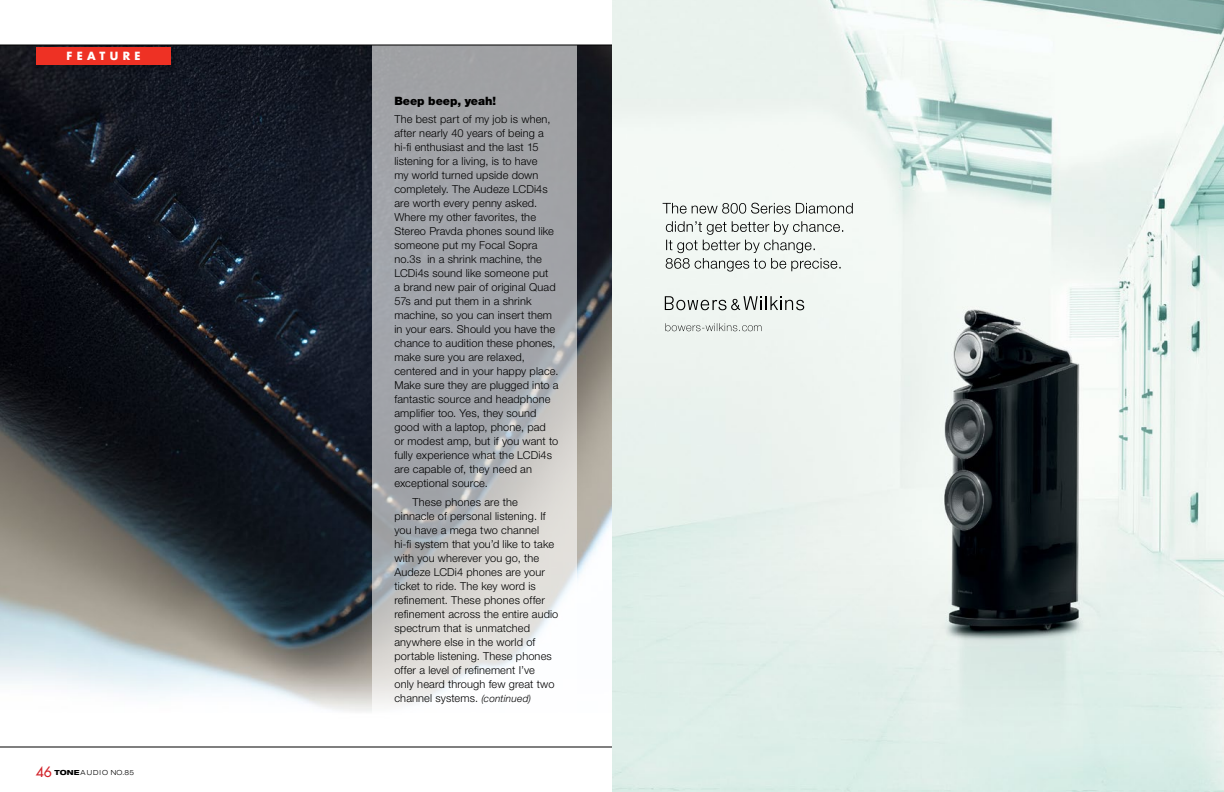
<style>
.page{position:relative;width:1224px;height:792px;background:#fff}
.page>*{position:absolute;margin:0;border:0;box-sizing:border-box;transform-origin:0 0}
.t1{font:900 11.5px "Helvetica Neue LT Std";letter-spacing:-.005em;color:#000}
.t2{font:300 11px/14px "Helvetica Neue LT Std";letter-spacing:.01em;color:#000}
.t3{font:700 11px "Futura Std";letter-spacing:.4em;color:#fff}
.t4{font:300 expanded 7px "Helvetica Neue LT Std";color:#000}
.s1{font-family:"Futura Std";font-weight:500;font-stretch:normal;font-size:14px;color:#d2232a}
.s2{font-weight:800}
.s3{font-style:italic;font-size:10px}
</style>
<div class="page">
<img style="left:0;top:46px;width:612px;height:701px">
<svg style="left:372px;top:44px;width:205px;height:703px;background:#b9babc"></svg>
<div style="left:34px;top:45px;width:146px;height:29px;background:#12161e"></div>
<div style="left:36px;top:47px;width:135px;height:18px;background:#ee3124"></div>
<hr style="left:0;top:747px;width:616px;height:1px;background:#000">
<hr style="left:0;top:45px;width:619px;height:1px;background:#000">
<img style="left:612px;top:0;width:612px;height:792px">
<svg style="left:665px;top:296px;width:139px;height:14px"></svg>
<svg style="left:666px;top:221px;width:177px;height:51px"></svg>
<svg style="left:663px;top:203px;width:190px;height:11px"></svg>
<svg style="left:665px;top:323px;width:96px;height:8px"></svg>
<p class="t3" style="left:66px;top:49px;width:76px">FEATURE</p>
<p class="t4" style="left:36px;top:768px;width:100px"><span class="s1">46</span> <span class="s2">TONE</span> A U D I O NO.85</p>
<p class="t1" style="left:394px;top:94px;width:103px">Beep beep, yeah!</p>
<p class="t2" style="left:394px;top:112px;width:166px">The best part of my job is when, after nearly 40 years of being a hi-fi enthusiast and the last 15 listening for a living, is to have<br>my world turned upside down completely. The Audeze LCDi4s are worth every penny asked.<br>Where my other favorites, the<br>Stereo Pravda phones sound like someone put my Focal Sopra no.3s in a shrink machine, the<br>LCDi4s sound like someone put<br>a brand new pair of original Quad<br>57s and put them in a shrink machine, so you can insert them in your ears. Should you have the chance to audition these phones, make sure you are relaxed, centered and in your happy place.<br>Make sure they are plugged into a fantastic source and headphone amplifier too. Yes, they sound good with a laptop, phone, pad<br>or modest amp, but if you want to fully experience what the LCDi4s are capable of, they need an exceptional source.</p>
<p class="t2" style="left:394px;top:495px;width:166px;text-indent:18px">These phones are the pinnacle of personal listening. If you have a mega two channel hi-fi system that you’d like to take with you wherever you go, the<br>Audeze LCDi4 phones are your ticket to ride. The key word is refinement. These phones offer refinement across the entire audio spectrum that is unmatched anywhere else in the world of portable listening. These phones offer a level of refinement I’ve<br>only heard through few great two channel systems. <span class="s3">(continued)</span></p>
</div>
